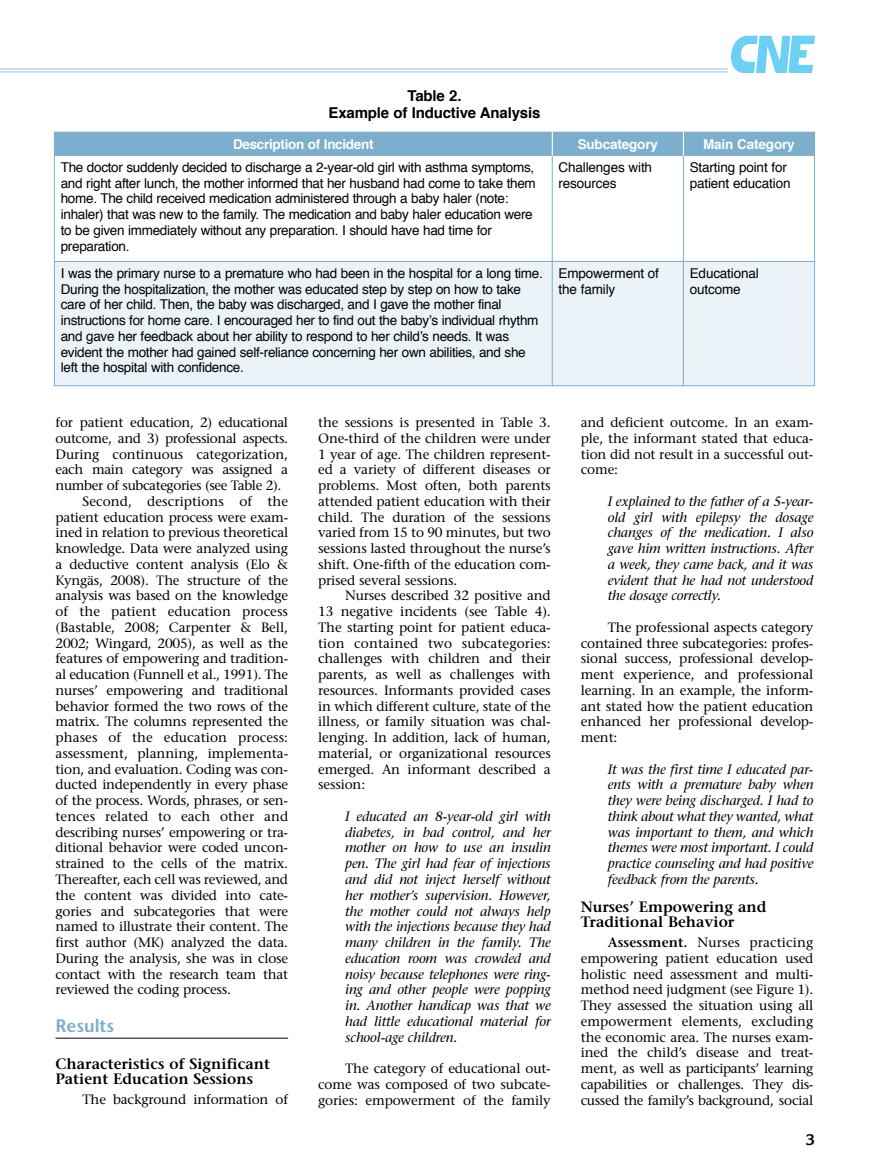
<style>
.page{position:relative;width:878px;height:1175px;background:#fff}
.page>*{position:absolute;margin:0;border:0;box-sizing:border-box;transform-origin:0 0}
.t1{font:600 18px "Stone Sans";color:#7caece}
.t2{font:600 15px/15.8px "Stone Serif";color:#000}
.t3{font:700 15px/16.5px "Helvetica";letter-spacing:-.01em;color:#000;text-align:center}
.t4{font:700 15px "Korinna";color:#000}
.t5{font:13.5px/15.8px "Stone Serif";letter-spacing:-.015em;color:#000;text-align:justify}
.t6{font:13.5px/15.8px "Helvetica";letter-spacing:-.02em;color:#000}
.t7{font:italic 13.5px/15.8px "Stone Serif";letter-spacing:-.01em;color:#000;text-align:justify}
.t8{font:13.5px "Stone Serif";letter-spacing:.005em;color:#000}
.t9{font:700 13.5px "Helvetica";letter-spacing:-.01em;color:#fff}
.s1{font-weight:600}
</style>
<div class="page">
<hr style="left:56px;top:1037px;width:232px;height:1px;background:#000">
<svg style="left:731px;top:36px;width:83px;height:37px"></svg>
<hr style="left:1px;top:71px;width:726px;height:2px;background:#bdd6e7">
<hr style="left:1px;top:68px;width:726px;height:2px;background:#bdd6e7">
<div style="left:54px;top:132px;width:498px;height:23px;background:#7caece"></div>
<div style="left:552px;top:132px;width:131px;height:23px;background:#7caece"></div>
<div style="left:683px;top:132px;width:131px;height:23px;background:#7caece"></div>
<div style="left:54px;top:261px;width:498px;height:125px;background:#ebf3f8"></div>
<div style="left:552px;top:261px;width:131px;height:125px;background:#ebf3f8"></div>
<div style="left:683px;top:261px;width:131px;height:125px;background:#ebf3f8"></div>
<hr style="left:54px;top:132px;width:1px;height:254px;background:#7caece">
<hr style="left:552px;top:132px;width:1px;height:254px;background:#7caece">
<hr style="left:683px;top:132px;width:1px;height:254px;background:#7caece">
<hr style="left:814px;top:132px;width:1px;height:254px;background:#7caece">
<hr style="left:54px;top:155px;width:760px;height:1px;background:#7caece">
<hr style="left:54px;top:261px;width:760px;height:1px;background:#7caece">
<hr style="left:54px;top:385px;width:760px;height:1px;background:#7caece">
<hr style="left:551px;top:131px;width:2px;height:25px;background:#fff">
<svg style="left:683px;top:131px;width:1px;height:25px"></svg>
<p class="t3" style="left:328px;top:89px;width:213px">Table 2.<br>Example of Inductive Analysis</p>
<p class="t9" style="left:233px;top:139px;width:142px">Description of Incident</p>
<p class="t9" style="left:577px;top:139px;width:82px">Subcategory</p>
<p class="t9" style="left:703px;top:139px;width:93px">Main Category</p>
<p class="t6" style="left:61px;top:160px;width:476px">The doctor suddenly decided to discharge a 2-year-old girl with asthma symptoms, and right after lunch, the mother informed that her husband had come to take them home. The child received medication administered through a baby haler (note: inhaler) that was new to the family. The medication and baby haler education were to be given immediately without any preparation. I should have had time for preparation.</p>
<p class="t6" style="left:558px;top:160px;width:95px">Challenges with resources</p>
<p class="t6" style="left:689px;top:160px;width:102px">Starting point for patient education</p>
<p class="t6" style="left:61px;top:266px;width:483px">I was the primary nurse to a premature who had been in the hospital for a long time.<br>During the hospitalization, the mother was educated step by step on how to take care of her child. Then, the baby was discharged, and I gave the mother final instructions for home care. I encouraged her to find out the baby’s individual rhythm and gave her feedback about her ability to respond to her child’s needs. It was evident the mother had gained self-reliance concerning her own abilities, and she left the hospital with confidence.</p>
<p class="t6" style="left:558px;top:266px;width:102px">Empowerment of the family</p>
<p class="t6" style="left:689px;top:266px;width:70px">Educational outcome</p>
<p class="t5" style="left:56px;top:416px;width:234px">for patient education, 2) educational</p>
<p class="t5" style="left:56px;top:431px;width:234px">outcome, and 3) professional aspects.</p>
<p class="t5" style="left:56px;top:447px;width:234px">Dur ing continuous categorization,</p>
<p class="t5" style="left:56px;top:463px;width:234px">each main category was assigned a</p>
<p class="t5" style="left:56px;top:479px;width:227px">number of subcategories (see Table 2).</p>
<p class="t8" style="left:82px;top:496px;width:207px">Second, descriptions of the</p>
<p class="t5" style="left:56px;top:510px;width:234px">patient education process were exam-</p>
<p class="t5" style="left:56px;top:526px;width:234px">ined in relation to previous theoretical</p>
<p class="t5" style="left:56px;top:542px;width:234px">knowledge. Data were analyzed using</p>
<p class="t5" style="left:56px;top:557px;width:234px">a deductive content analysis (Elo &amp;</p>
<p class="t5" style="left:56px;top:573px;width:234px">Kyngäs, 2008). The structure of the</p>
<p class="t5" style="left:56px;top:589px;width:234px">analysis was based on the knowledge</p>
<p class="t8" style="left:56px;top:606px;width:234px">of the patient education process</p>
<p class="t5" style="left:56px;top:620px;width:234px">(Bastable, 2008; Carpenter &amp; Bell,</p>
<p class="t5" style="left:56px;top:636px;width:234px">2002; Wingard, 2005), as well as the</p>
<p class="t5" style="left:56px;top:652px;width:234px">features of empowering and tradition-</p>
<p class="t5" style="left:56px;top:668px;width:234px">al education (Funnell et al., 1991). The</p>
<p class="t5" style="left:56px;top:683px;width:234px">nurses’ empowering and traditional</p>
<p class="t5" style="left:56px;top:699px;width:234px">behavior formed the two rows of the</p>
<p class="t5" style="left:56px;top:715px;width:234px">matrix. The columns represented the</p>
<p class="t8" style="left:56px;top:732px;width:234px">phases of the education process:</p>
<p class="t5" style="left:56px;top:746px;width:234px">assessment, planning, implementa-</p>
<p class="t5" style="left:56px;top:762px;width:234px">tion, and evaluation. Coding was con-</p>
<p class="t5" style="left:56px;top:778px;width:234px">ducted independently in every phase</p>
<p class="t5" style="left:56px;top:794px;width:234px">of the process. Words, phrases, or sen-</p>
<p class="t8" style="left:56px;top:811px;width:234px">tences related to each other and</p>
<p class="t5" style="left:56px;top:825px;width:234px">describing nurses’ empowering or tra-</p>
<p class="t5" style="left:56px;top:841px;width:234px">ditional behavior were coded uncon-</p>
<p class="t5" style="left:56px;top:857px;width:234px">strained to the cells of the matrix.</p>
<p class="t5" style="left:56px;top:872px;width:234px">Thereafter, each cell was reviewed, and</p>
<p class="t5" style="left:56px;top:888px;width:234px">the content was divided into cate-</p>
<p class="t5" style="left:56px;top:904px;width:234px">gories and subcategories that were</p>
<p class="t5" style="left:56px;top:920px;width:234px">named to illustrate their content. The</p>
<p class="t5" style="left:56px;top:935px;width:234px">first author (MK) analyzed the data.</p>
<p class="t5" style="left:56px;top:951px;width:234px">During the analysis, she was in close</p>
<p class="t5" style="left:56px;top:967px;width:234px">contact with the research team that</p>
<p class="t5" style="left:56px;top:983px;width:177px">reviewed the coding process.</p>
<h1 class="t1" style="left:56px;top:1018px;width:60px">Results</h1>
<p class="t2" style="left:56px;top:1057px;width:216px">Characteristics of Significant<br>Patient Education Sessions</p>
<p class="t5" style="left:82px;top:1092px;width:207px">The background information of</p>
<p class="t5" style="left:318px;top:416px;width:234px">the sessions is presented in Table 3.<br>One-third of the children were under 1 year of age. The children represent&shy;ed a variety of different diseases or problems. Most often, both parents attended patient education with their child. The duration of the sessions varied from 15 to 90 minutes, but two sessions lasted throughout the nurse’s shift. One-fifth of the education com&shy;prised several sessions.</p>
<p class="t5" style="left:318px;top:589px;width:234px;text-indent:27px">Nurses described 32 positive and 13 negative incidents (see Table 4).<br>The starting point for patient educa&shy;tion contained two subcategories: challenges with children and their parents, as well as challenges with resources. Informants provided cases in which different culture, state of the illness, or family situation was chal&shy;lenging. In addition, lack of human, material, or organizational resources emerged. An informant described a session:</p>
<p class="t7" style="left:345px;top:809px;width:207px">I educated an 8-year-old girl with diabetes, in bad control, and her mother on how to use an insulin pen. The girl had fear of injections and did not inject herself without her mother’s supervision. However, the mother could not always help with the injections because they had many children in the family. The education room was crowded and noisy because telephones were ring&shy;ing and other people were popping in. Another handicap was that we had little educational material for school-age children.</p>
<p class="t5" style="left:318px;top:1061px;width:234px;text-indent:27px">The category of educational out&shy;come was composed of two subcate&shy;gories: empowerment of the family</p>
<p class="t5" style="left:581px;top:416px;width:234px">and deficient outcome. In an exam&shy;ple, the informant stated that educa&shy;tion did not result in a successful out&shy;come:</p>
<p class="t7" style="left:608px;top:494px;width:207px">I explained to the father of a 5-year&shy;old girl with epilepsy the dosage changes of the medication. I also gave him written instructions. After a week, they came back, and it was evident that he had not understood the dosage correctly.</p>
<p class="t5" style="left:581px;top:620px;width:234px;text-indent:27px">The professional aspects category contained three subcategories: profes&shy;sional success, professional develop&shy;ment experience, and professional learning. In an example, the inform&shy;ant stated how the patient education enhanced her professional develop&shy;ment:</p>
<p class="t7" style="left:608px;top:762px;width:207px">It was the first time I educated par&shy;ents with a premature baby when they were being discharged. I had to think about what they wanted, what was important to them, and which themes were most important. I could practice counseling and had positive feedback from the parents.</p>
<p class="t2" style="left:580px;top:900px;width:187px">Nurses’ Empowering and<br>Traditional Behavior</p>
<p class="t5" style="left:580px;top:935px;width:234px;text-indent:27px"><span class="s1">Assessment.</span> Nurses practicing empowering patient education used holistic need assessment and multi&shy;method need judgment (see Figure 1).<br>They assessed the situation using all empowerment elements, excluding the economic area. The nurses exam&shy;ined the child’s disease and treat&shy;ment, as well as participants’ learning capabilities or challenges. They dis&shy;cussed the family’s background, social</p>
<p class="t4" style="left:805px;top:1134px;width:11px">3</p>
</div>
